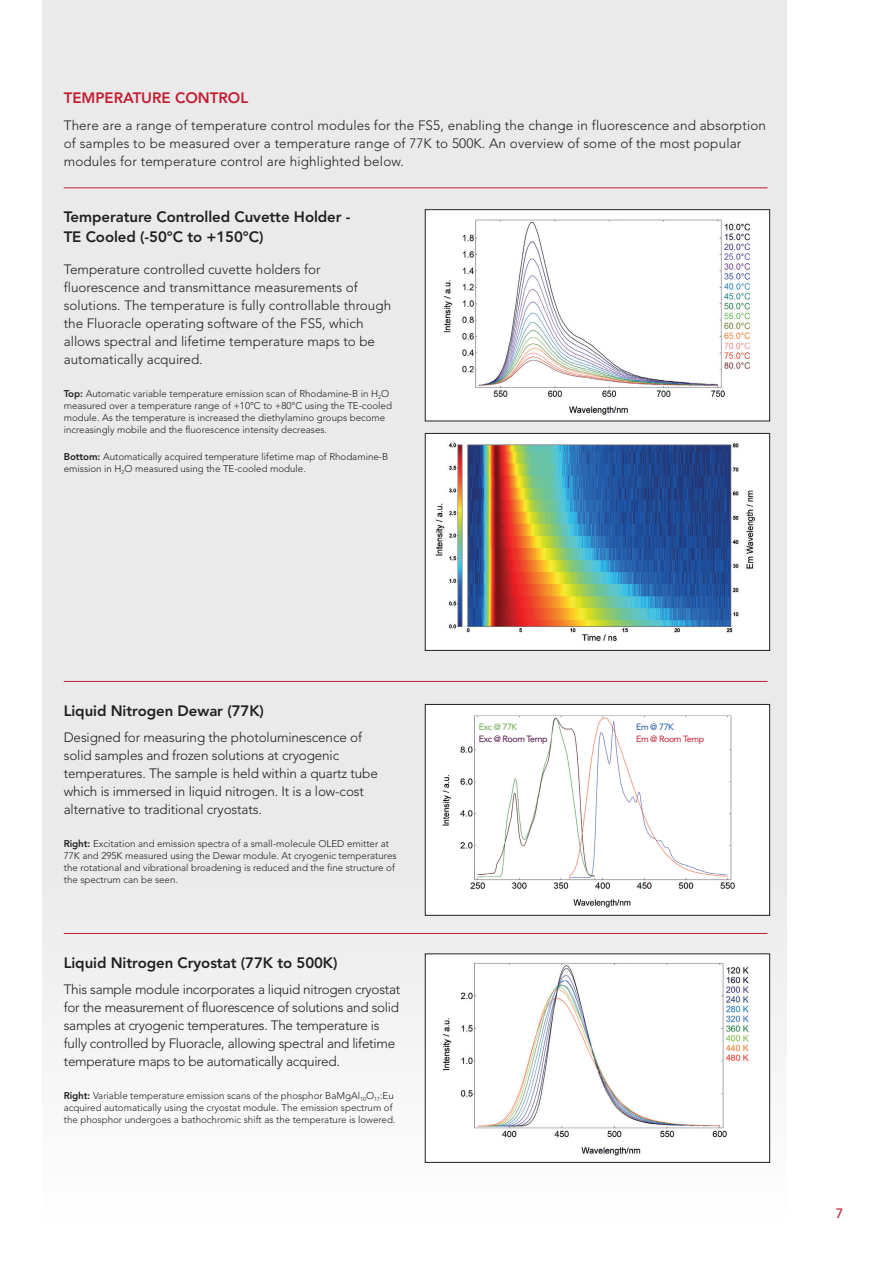
<style>
.page{position:relative;width:893px;height:1263px;background:#fff}
.page>*{position:absolute;margin:0;border:0;box-sizing:border-box;transform-origin:0 0}
.t1{font:800 15px/19.5px "Avenir LT Std";letter-spacing:-.005em;color:#231f20}
.t2{font:800 15px "Avenir LT Std";color:#c21f31}
.t3{font:300 13.5px/18px "Avenir LT Std";letter-spacing:-.01em;color:#231f20}
.t4{font:300 13.5px/18px "Avenir LT Std";letter-spacing:.01em;color:#231f20}
.t5{font:500 13.5px "Avenir LT Std";color:#c21f31}
.t6{font:300 9.75px/12px "Avenir LT Std";color:#231f20}
.t7{font:9px "Avenir LT Std";letter-spacing:-.05em;color:#4d1043}
.t8{font:9px "Avenir LT Std";letter-spacing:-.05em;color:#c21f31}
.t9{font:9px "Avenir LT Std";letter-spacing:-.05em;color:#68a84a}
.t10{font:9px "Avenir LT Std";color:#1e56a6}
.s1{font-weight:800}
</style>
<div class="page">
<div style="left:43px;top:0;width:744px;height:1220px;background:#eaeaeb"></div>
<div style="left:425px;top:954px;width:345px;height:208px;background:#fff"></div>
<img style="left:442px;top:962px;width:307px;height:194px">
<div style="left:425px;top:954px;width:345px;height:208px;border:1px solid #231f20"></div>
<div style="left:425px;top:433px;width:345px;height:217px;background:#fff"></div>
<img style="left:435px;top:442px;width:320px;height:199px">
<div style="left:425px;top:433px;width:345px;height:217px;border:1px solid #231f20"></div>
<div style="left:425px;top:704px;width:345px;height:211px;background:#fff"></div>
<img style="left:442px;top:715px;width:293px;height:193px">
<div style="left:425px;top:704px;width:345px;height:211px;border:1px solid #231f20"></div>
<div style="left:425px;top:210px;width:345px;height:211px;background:#fff"></div>
<img style="left:443px;top:219px;width:308px;height:196px">
<div style="left:425px;top:210px;width:345px;height:211px;border:1px solid #231f20"></div>
<hr style="left:64px;top:188px;width:703px;height:1px;background:#c21f31">
<hr style="left:64px;top:681px;width:703px;height:1px;background:#c21f31">
<hr style="left:64px;top:933px;width:703px;height:1px;background:#c21f31">
<h1 class="t2" style="left:64px;top:89px;width:186px">TEMPERATURE CONTROL</h1>
<p class="t4" style="left:64px;top:116px;width:704px">There are a range of temperature control modules for the FS5, enabling the change in fluorescence and absorption of samples to be measured over a temperature range of 77K to 500K. An overview of some of the most popular modules for temperature control are highlighted below.</p>
<h1 class="t1" style="left:64px;top:207px;width:288px">Temperature Controlled Cuvette Holder -<br>TE Cooled (-50°C to +150°C)</h1>
<p class="t3" style="left:64px;top:260px;width:329px">Temperature controlled cuvette holders for fluorescence and transmittance measurements of solutions. The temperature is fully controllable through the Fluoracle operating software of the FS5, which allows spectral and lifetime temperature maps to be automatically acquired.</p>
<p class="t6" style="left:64px;top:388px;width:330px"><span class="s1">Top:</span> Automatic variable temperature emission scan of Rhodamine-B in H<sub>2</sub>O measured over a temperature range of +10°C to +80°C using the TE-cooled module. As the temperature is increased the diethylamino groups become increasingly mobile and the fluorescence intensity decreases.</p>
<p class="t6" style="left:64px;top:451px;width:326px"><span class="s1">Bottom:</span> Automatically acquired temperature lifetime map of Rhodamine-B emission in H<sub>2</sub>O measured using the TE-cooled module.</p>
<h1 class="t1" style="left:64px;top:701px;width:202px">Liquid Nitrogen Dewar (77K)</h1>
<p class="t3" style="left:64px;top:728px;width:316px">Designed for measuring the photoluminescence of solid samples and frozen solutions at cryogenic temperatures. The sample is held within a quartz tube which is immersed in liquid nitrogen. It is a low-cost alternative to traditional cryostats.</p>
<p class="t6" style="left:64px;top:838px;width:334px"><span class="s1">Right:</span> Excitation and emission spectra of a small-molecule OLED emitter at 77K and 295K measured using the Dewar module. At cryogenic temperatures the rotational and vibrational broadening is reduced and the fine structure of the spectrum can be seen.</p>
<h1 class="t1" style="left:64px;top:953px;width:275px">Liquid Nitrogen Cryostat (77K to 500K)</h1>
<p class="t3" style="left:64px;top:980px;width:338px">This sample module incorporates a liquid nitrogen cryostat for the measurement of fluorescence of solutions and solid samples at cryogenic temperatures. The temperature is fully controlled by Fluoracle, allowing spectral and lifetime temperature maps to be automatically acquired.</p>
<p class="t6" style="left:64px;top:1090px;width:333px"><span class="s1">Right:</span> Variable temperature emission scans of the phosphor BaMgAl<sub>10</sub>O<sub>17</sub>:Eu acquired automatically using the cryostat module. The emission spectrum of the phosphor undergoes a bathochromic shift as the temperature is lowered.</p>
<p class="t9" style="left:479px;top:722px;width:40px">Exc @ 77K</p>
<p class="t7" style="left:479px;top:734px;width:70px">Exc @ Room Temp</p>
<p class="t10" style="left:636px;top:722px;width:39px">Em @ 77K</p>
<p class="t8" style="left:636px;top:734px;width:70px">Em @ Room Temp</p>
<h2 class="t5" style="left:836px;top:1205px;width:9px">7</h2>
</div>
